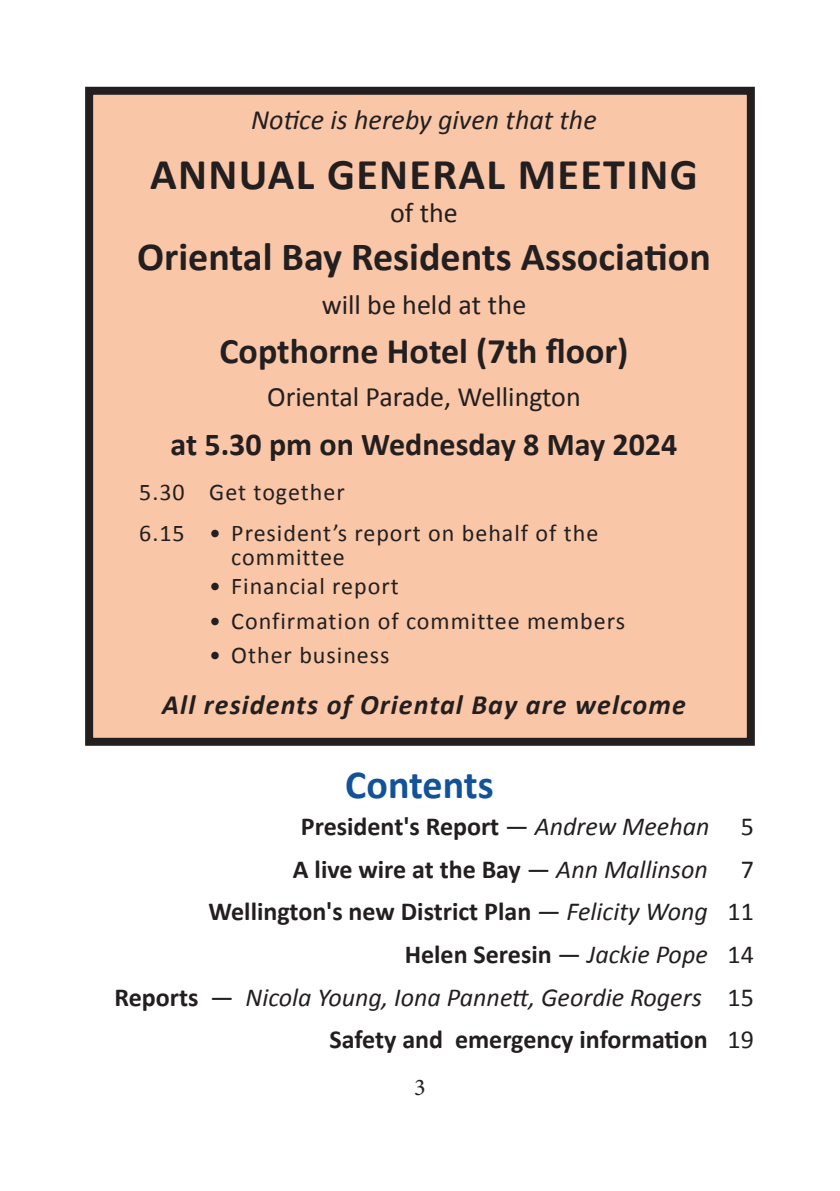
<style>
.page{position:relative;width:840px;height:1191px;background:#fff}
.page>*{position:absolute;margin:0;border:0;box-sizing:border-box;transform-origin:0 0}
.t1{font:700 44px "Calibri";letter-spacing:.03em;color:#231f20}
.t2{font:700 40px "Calibri";color:#231f20}
.t3{font:700 40px "Calibri";color:#125299}
.t4{font:700 36px "Calibri";color:#231f20}
.t5{font:700 32px "Calibri";color:#231f20}
.t6{font:28px "Calibri";color:#231f20}
.t7{font:italic 700 28px "Calibri";letter-spacing:.04em;color:#231f20}
.t8{font:italic 28px "Calibri";color:#231f20}
.t9{font:700 26px/42.6px "Calibri";color:#231f20}
.t10{font:italic 26px "Calibri";color:#231f20}
.t11{font:24px/40.2px "Calibri";letter-spacing:.04em;color:#231f20}
.t12{font:24px "Minion Pro";color:#231f20}
.s1{font-weight:400}
.s2{font-weight:400;font-style:italic}
.s3{font-weight:700;font-style:normal}
.s4{font-style:normal}
</style>
<div class="page">
<div style="left:85px;top:87px;width:669px;height:659px;background:#f9c6a7;border:8px solid #231f20"></div>
<p class="t8" style="left:251px;top:100px;width:347px">Notice is hereby given that the</p>
<h1 class="t1" style="left:150px;top:146px;width:549px">ANNUAL GENERAL MEETING</h1>
<p class="t6" style="left:390px;top:195px;width:69px">of the</p>
<h2 class="t2" style="left:137px;top:231px;width:575px">Oriental Bay Residents Association</h2>
<p class="t6" style="left:321px;top:287px;width:206px">will be held at the</p>
<h3 class="t4" style="left:219px;top:327px;width:410px">Copthorne Hotel (7th floor)</h3>
<p class="t6" style="left:267px;top:379px;width:315px">Oriental Parade, Wellington</p>
<p class="t5" style="left:170px;top:424px;width:508px">at 5.30 pm on Wednesday 8 May 2024</p>
<p class="t11" style="left:139px;top:472px;width:460px">5.30 Get together<br>6.15 • President’s report on behalf of the</p>
<p class="t11" style="left:231px;top:536px;width:115px">committee</p>
<p class="t11" style="left:209px;top:566px;width:191px">• Financial report</p>
<p class="t11" style="left:209px;top:601px;width:417px">• Confirmation of committee members</p>
<p class="t11" style="left:209px;top:635px;width:182px">• Other business</p>
<p class="t7" style="left:162px;top:687px;width:524px">All residents of Oriental Bay are welcome</p>
<h2 class="t3" style="left:345px;top:759px;width:150px">Contents</h2>
<p class="t9" style="left:293px;top:805px;width:462px;text-indent:8px">President's Report <span class="s1">—</span> <span class="s2">Andrew Meehan</span> <span class="s1">5<br></span>A live wire at the Bay <span class="s1">—</span> <span class="s2">Ann Mallinson</span></p>
<p class="t9" style="left:208px;top:848px;width:546px;text-align:right"><span class="s1">7<br></span>Wellington's new District Plan <span class="s1">—</span> <span class="s2">Felicity Wong</span> <span class="s1">11<br></span>Helen Seresin <span class="s1">—</span> <span class="s2">Jackie Pope</span> <span class="s1">14</span></p>
<p class="t10" style="left:114px;top:980px;width:640px"><span class="s3">Reports</span> <span class="s4">—</span> Nicola Young, Iona Pannett, Geordie Rogers <span class="s4">15</span></p>
<p class="t9" style="left:329px;top:1018px;width:425px">Safety and emergency information <span class="s1">19</span></p>
<p class="t12" style="left:414px;top:1073px;width:13px">3</p>
</div>
